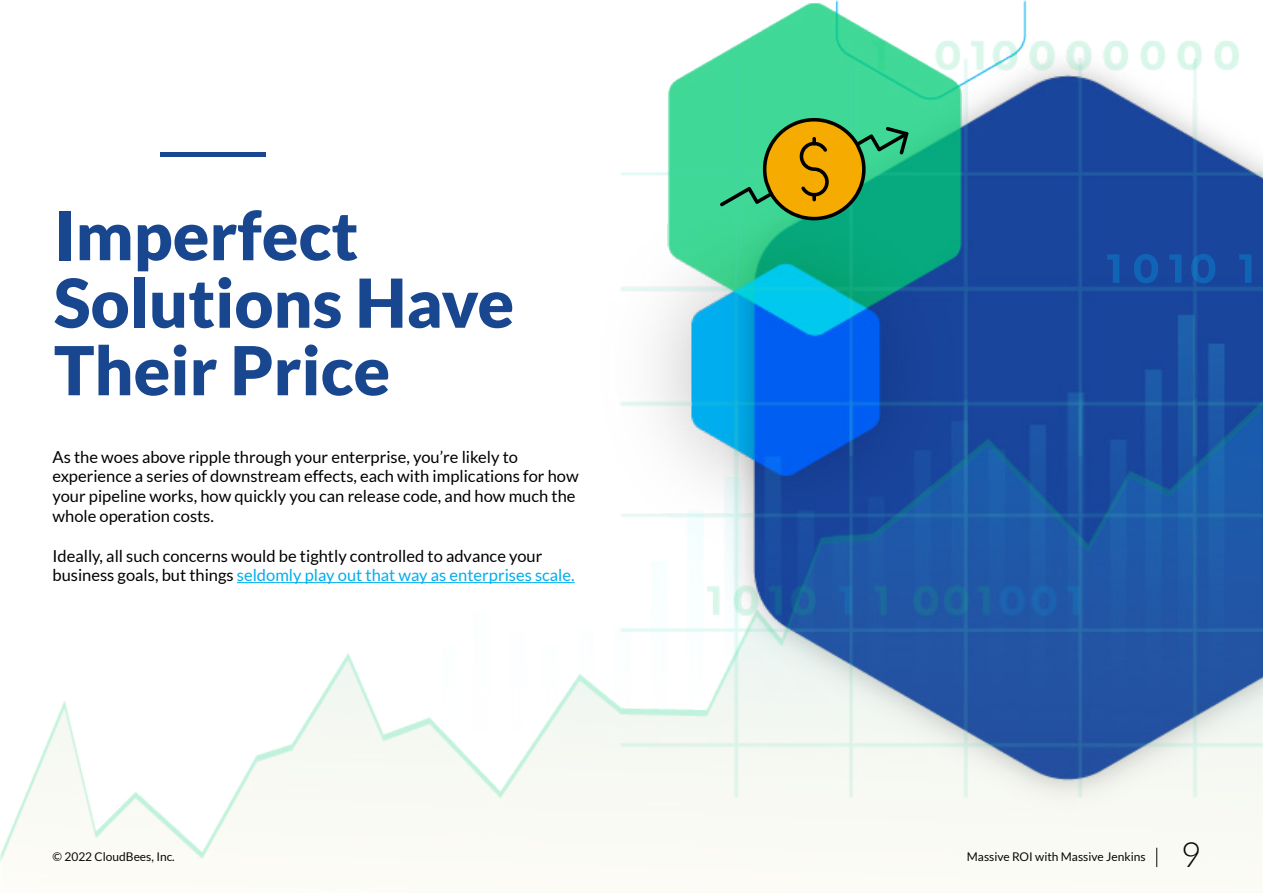
<style>
.page{position:relative;width:1263px;height:893px;background:#fff}
.page>*{position:absolute;margin:0;border:0;box-sizing:border-box;transform-origin:0 0}
.t1{font:900 67.5px/67.5px "Lato";color:#184790}
.t2{font:300 34.5px "Lato";color:#000}
.t3{font:16.5px/19.8px "Lato";color:#000}
.t4{font:12px "Lato";color:#000}
.s1{color:#00aeef}
</style>
<div class="page">
<img style="left:0;top:0;width:1263px;height:868px">
<svg style="left:1107px;top:254px;width:12px;height:29px"></svg>
<svg style="left:1169px;top:254px;width:12px;height:29px"></svg>
<svg style="left:1239px;top:254px;width:12px;height:29px"></svg>
<svg style="left:1134px;top:254px;width:24px;height:29px"></svg>
<svg style="left:1191px;top:254px;width:24px;height:29px"></svg>
<hr style="left:160px;top:153px;width:106px;height:4px;background:#184790">
<hr style="left:237px;top:582px;width:338px;height:1px;background:#00aeef">
<svg style="left:720px;top:112px;width:189px;height:110px;background:#6bac53"></svg>
<p class="t1" style="left:54px;top:200px;width:462px">Imperfect<br>Solutions Have<br>Their Price</p>
<p class="t3" style="left:53px;top:447px;width:528px">As the woes above ripple through your enterprise, you’re likely to experience a series of downstream effects, each with implications for how your pipeline works, how quickly you can release code, and how much the whole operation costs.</p>
<p class="t3" style="left:53px;top:546px;width:524px">Ideally, all such concerns would be tightly controlled to advance your business goals, but things <span class="s1">seldomly play out that way as enterprises scale.</span></p>
<p class="t4" style="left:53px;top:850px;width:124px">© 2022 CloudBees, Inc.</p>
<p class="t4" style="left:967px;top:850px;width:180px">Massive ROI with Massive Jenkins</p>
<h2 class="t2" style="left:1181px;top:836px;width:22px">9</h2>
</div>
